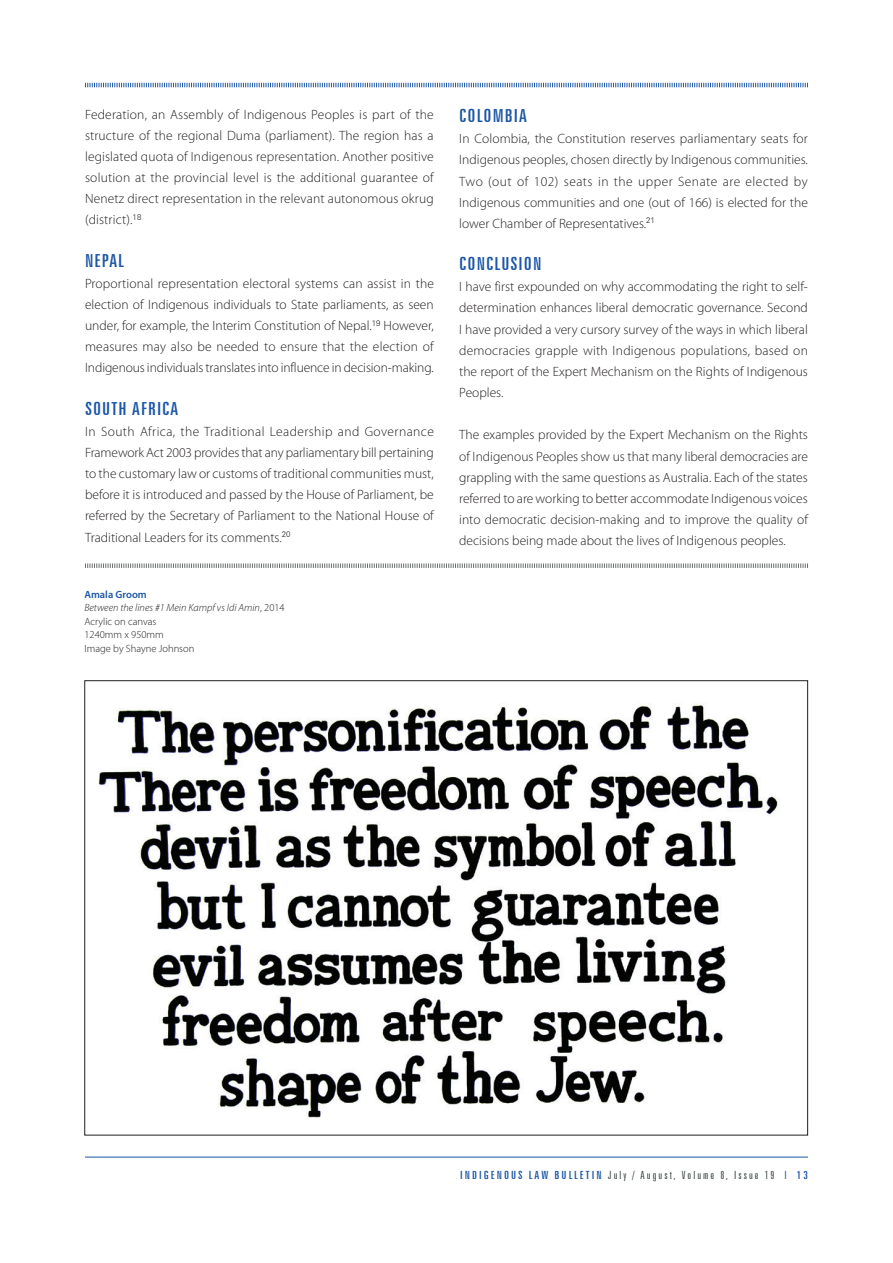
<style>
.page{position:relative;width:893px;height:1263px;background:#fff}
.page>*{position:absolute;margin:0;border:0;box-sizing:border-box;transform-origin:0 0}
.t1{font:extra-condensed 18px "Zurich BT";letter-spacing:.05em;color:#1c56a6;scale:1.15 1}
.t2{font:300 13.5px/21.1px "Myriad Pro";color:#231f20;text-align:justify}
.t3{font:300 extra-condensed 11.25px "Zurich BT";letter-spacing:.155em;color:#364141;scale:1.15 1}
.t4{font:300 10.5px/13.5px "Myriad Pro";color:#231f20}
.s1{font-weight:600;color:#1c56a6}
.s2{font-style:italic}
.s3{font-weight:400;color:#1c56a6}
.s4{color:#1c56a6}
</style>
<div class="page">
<hr style="left:85px;top:1157px;width:723px;height:1px;background:#1c56a6">
<svg style="left:85px;top:82px;width:723px;height:6px"></svg>
<svg style="left:85px;top:563px;width:723px;height:5px"></svg>
<img style="left:98px;top:705px;width:680px;height:413px">
<p class="t2" style="left:85px;top:104px;width:350px">Federation, an Assembly of Indigenous Peoples is part of the structure of the regional Duma (parliament). The region has a legislated quota of Indigenous representation. Another positive solution at the provincial level is the additional guarantee of Nenetz direct representation in the relevant autonomous okrug (district).<sup>18</sup></p>
<h1 class="t1" style="left:85px;top:250px;width:35px">NEPAL</h1>
<p class="t2" style="left:85px;top:273px;width:350px">Proportional representation electoral systems can assist in the election of Indigenous individuals to State parliaments, as seen under, for example, the Interim Constitution of Nepal.<sup>19</sup> However, measures may also be needed to ensure that the election of Indigenous individuals translates into influence in decision-making.</p>
<h1 class="t1" style="left:85px;top:398px;width:83px">SOUTH AFRICA</h1>
<p class="t2" style="left:85px;top:421px;width:350px">In South Africa, the Traditional Leadership and Governance Framework Act 2003 provides that any parliamentary bill pertaining to the customary law or customs of traditional communities must, before it is introduced and passed by the House of Parliament, be referred by the Secretary of Parliament to the National House of Traditional Leaders for its comments.<sup>20</sup></p>
<p class="t4" style="left:84px;top:588px;width:202px"><span class="s1">Amala Groom<br></span><span class="s2">Between the lines #1 Mein Kampf vs Idi Amin</span>, 2014<br>Acrylic on canvas<br>1240mm x 950mm<br>Image by Shayne Johnson</p>
<h1 class="t1" style="left:459px;top:106px;width:60px">COLOMBIA</h1>
<p class="t2" style="left:459px;top:128px;width:350px">In Colombia, the Constitution reserves parliamentary seats for Indigenous peoples, chosen directly by Indigenous communities.<br>Two (out of 102) seats in the upper Senate are elected by Indigenous communities and one (out of 166) is elected for the lower Chamber of Representatives.<sup>21</sup></p>
<h1 class="t1" style="left:459px;top:254px;width:73px">CONCLUSION</h1>
<p class="t2" style="left:459px;top:276px;width:350px">I have first expounded on why accommodating the right to self&shy;determination enhances liberal democratic governance. Second I have provided a very cursory survey of the ways in which liberal democracies grapple with Indigenous populations, based on the report of the Expert Mechanism on the Rights of Indigenous Peoples.</p>
<p class="t2" style="left:459px;top:425px;width:350px">The examples provided by the Expert Mechanism on the Rights of Indigenous Peoples show us that many liberal democracies are grappling with the same questions as Australia. Each of the states referred to are working to better accommodate Indigenous voices into democratic decision-making and to improve the quality of decisions being made about the lives of Indigenous peoples.</p>
<p class="t3" style="left:460px;top:1169px;width:304px"><span class="s3">INDIGENOUS LAW BULLETIN</span> July / August, Volume 8, Issue 19 <span class="s4">I</span> <span class="s3">13</span></p>
</div>
